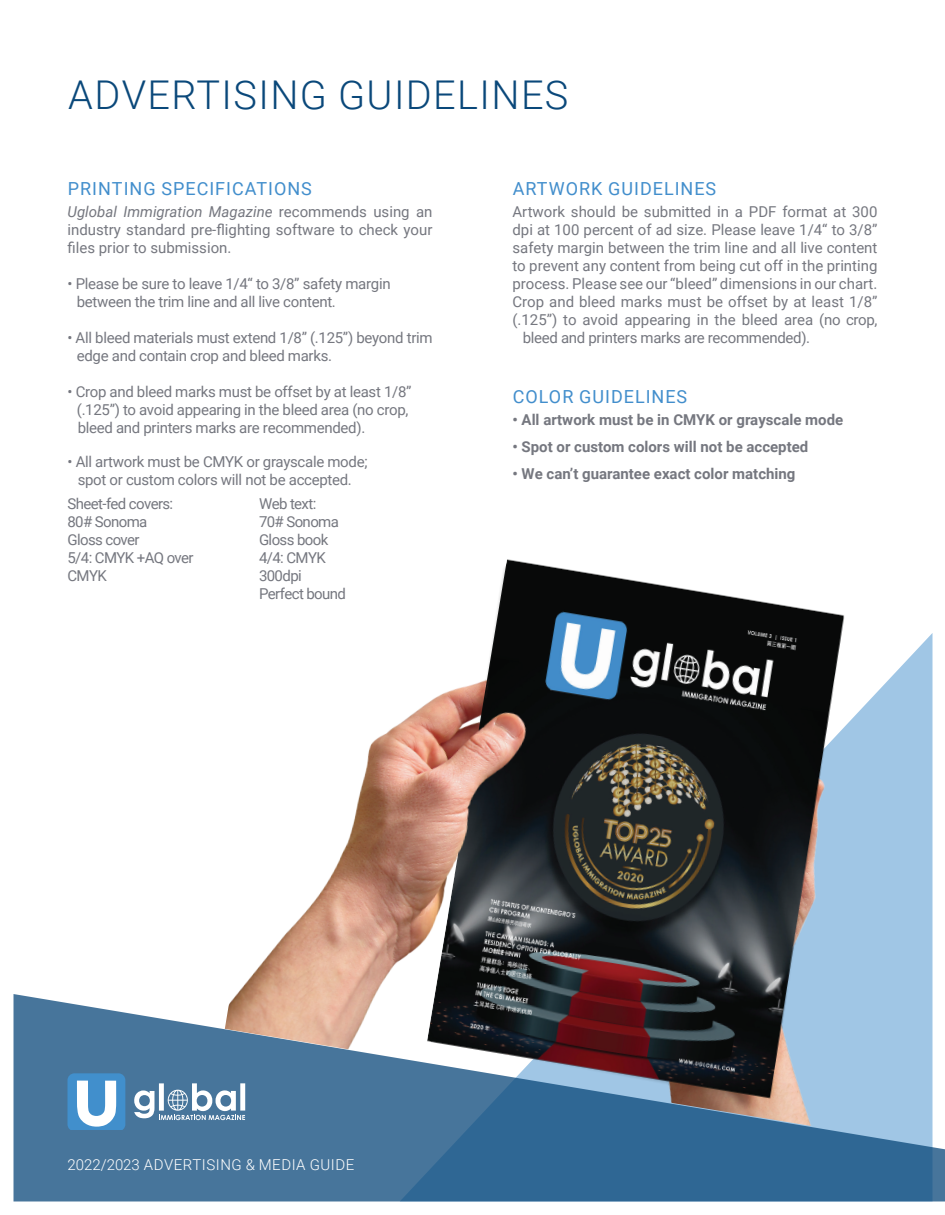
<style>
.page{position:relative;width:945px;height:1215px;background:#fff}
.page>*{position:absolute;margin:0;border:0;box-sizing:border-box;transform-origin:0 0}
.t1{font:300 39.6px "Roboto";letter-spacing:.035em;color:#0a487a}
.t2{font:18px "Roboto";letter-spacing:.055em;color:#428ecc}
.t3{font:15px/18px "Roboto";letter-spacing:-.02em;color:#75777f}
.t4{font:15px "Roboto";color:#75777f}
.t5{font:700 15px "Roboto";color:#75777f}
.t6{font:15px/18px "Roboto";letter-spacing:-.04em;color:#75777f}
.t7{font:300 15px "Roboto";letter-spacing:.035em;color:#fff}
.s1{font-style:italic}
</style>
<div class="page">
<svg style="left:14px;top:994px;width:931px;height:208px;background:#48779e"></svg>
<img style="left:225px;top:559px;width:720px;height:589px">
<svg style="left:68px;top:1073px;width:57px;height:57px"></svg>
<svg style="left:134px;top:1083px;width:111px;height:37px"></svg>
<h1 class="t1" style="left:68px;top:67px;width:502px">ADVERTISING GUIDELINES</h1>
<p class="t2" style="left:68px;top:176px;width:246px">PRINTING SPECIFICATIONS</p>
<p class="t3" style="left:68px;top:202px;width:367px;text-align:justify"><span class="s1">Uglobal Immigration Magazine</span> recommends using an industry standard pre-flighting software to check your files prior to submission.</p>
<p class="t3" style="left:77px;top:274px;width:315px;text-indent:-9px">• Please be sure to leave 1/4“ to 3/8” safety margin between the trim line and all live content.</p>
<p class="t3" style="left:77px;top:328px;width:357px;text-indent:-9px">• All bleed materials must extend 1/8” (.125”) beyond trim edge and contain crop and bleed marks.</p>
<p class="t3" style="left:77px;top:382px;width:336px;text-indent:-9px">• Crop and bleed marks must be offset by at least 1/8” (.125”) to avoid appearing in the bleed area (no crop, bleed and printers marks are recommended).</p>
<p class="t3" style="left:68px;top:452px;width:302px;text-align:center">• All artwork must be CMYK or grayscale mode; spot or custom colors will not be accepted.</p>
<p class="t6" style="left:68px;top:494px;width:128px">Sheet-fed covers:<br>80# Sonoma<br>Gloss cover<br>5/4: CMYK +AQ over<br>CMYK</p>
<p class="t6" style="left:259px;top:494px;width:88px">Web text:<br>70# Sonoma<br>Gloss book<br>4/4: CMYK<br>300dpi<br>Perfect bound</p>
<p class="t2" style="left:513px;top:176px;width:205px">ARTWORK GUIDELINES</p>
<p class="t4" style="left:512px;top:201px;width:367px">Artwork should be submitted in a PDF format at 300</p>
<p class="t4" style="left:512px;top:219px;width:367px">dpi at 100 percent of ad size. Please leave 1/4“ to 3/8”</p>
<p class="t4" style="left:512px;top:237px;width:367px">safety margin between the trim line and all live content</p>
<p class="t4" style="left:512px;top:255px;width:367px">to prevent any content from being cut off in the printing</p>
<p class="t4" style="left:512px;top:273px;width:367px">process. Please see our “bleed” dimensions in our chart.</p>
<p class="t4" style="left:512px;top:291px;width:367px">Crop and bleed marks must be offset by at least 1/8”</p>
<p class="t4" style="left:512px;top:309px;width:367px">(.125”) to avoid appearing in the bleed area (no crop,</p>
<p class="t3" style="left:523px;top:328px;width:289px">bleed and printers marks are recommended).</p>
<p class="t2" style="left:513px;top:384px;width:176px">COLOR GUIDELINES</p>
<p class="t5" style="left:512px;top:409px;width:332px">• All artwork must be in CMYK or grayscale mode</p>
<p class="t5" style="left:512px;top:436px;width:297px">• Spot or custom colors will not be accepted</p>
<p class="t5" style="left:512px;top:463px;width:285px">• We can’t guarantee exact color matching</p>
<p class="t7" style="left:68px;top:1154px;width:288px">2022/2023 ADVERTISING &amp; MEDIA GUIDE</p>
</div>
